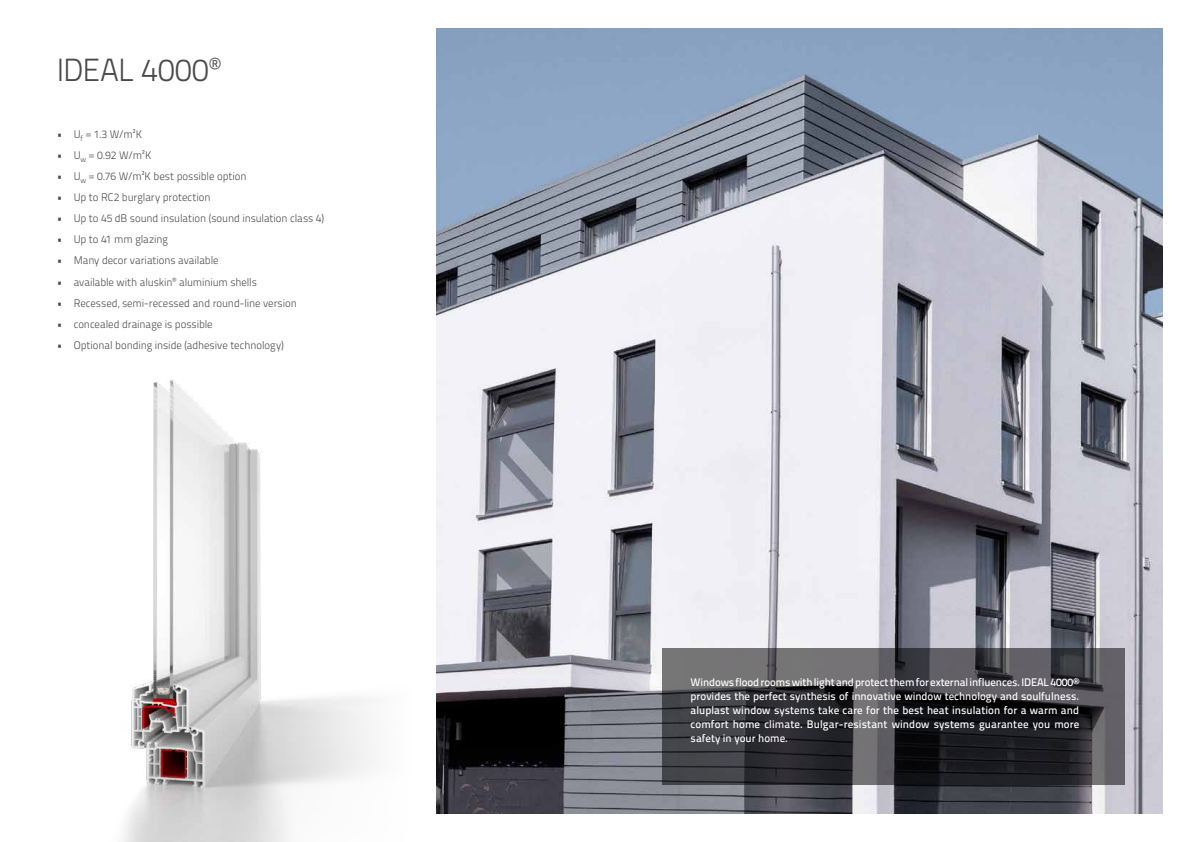
<style>
.page{position:relative;width:1191px;height:842px;background:#fff}
.page>*{position:absolute;margin:0;border:0;box-sizing:border-box;transform-origin:0 0}
.t1{font:32px "Titillium Text 25 L 250 wt";letter-spacing:-.005em;color:#4a4a49}
.t2{font:11px "Titillium Text 25 L 250 wt";letter-spacing:-.005em;color:#4a4a49}
.t3{font:11px/14px "Titillium Text 25 L 600 wt";letter-spacing:.01em;color:#fff;text-align:justify}
</style>
<div class="page">
<img style="left:122px;top:363px;width:315px;height:479px">
<img style="left:437px;top:28px;width:725px;height:786px">
<svg style="left:662px;top:649px;width:463px;height:136px"></svg>
<h1 class="t1" style="left:57px;top:46px;width:165px">IDEAL 4000<sup>®</sup></h1>
<p class="t2" style="left:57px;top:126px;width:87px">• U<sub>f</sub> = 1.3 W/m²K</p>
<p class="t2" style="left:57px;top:147px;width:96px">• U<sub>w</sub> = 0.92 W/m²K</p>
<p class="t2" style="left:57px;top:168px;width:191px">• U<sub>w</sub> = 0.76 W/m²K best possible option</p>
<p class="t2" style="left:57px;top:189px;width:155px">• Up to RC2 burglary protection</p>
<p class="t2" style="left:57px;top:210px;width:269px">• Up to 45 dB sound insulation (sound insulation class 4)</p>
<p class="t2" style="left:57px;top:231px;width:113px">• Up to 41 mm glazing</p>
<p class="t2" style="left:57px;top:252px;width:163px">• Many decor variations available</p>
<p class="t2" style="left:57px;top:274px;width:202px">• available with aluskin<sup>®</sup> aluminium shells</p>
<p class="t2" style="left:57px;top:295px;width:242px">• Recessed, semi-recessed and round-line version</p>
<p class="t2" style="left:57px;top:316px;width:158px">• concealed drainage is possible</p>
<p class="t2" style="left:57px;top:337px;width:229px">• Optional bonding inside (adhesive technology)</p>
<p class="t3" style="left:690px;top:674px;width:390px">Windows flood rooms with light and protect them for external influences. IDEAL 4000® provides the perfect synthesis of innovative window technology and soulfulness. aluplast window systems take care for the best heat insulation for a warm and comfort home climate. Bulgar-resistant window systems guarantee you more safety in your home.</p>
</div>
